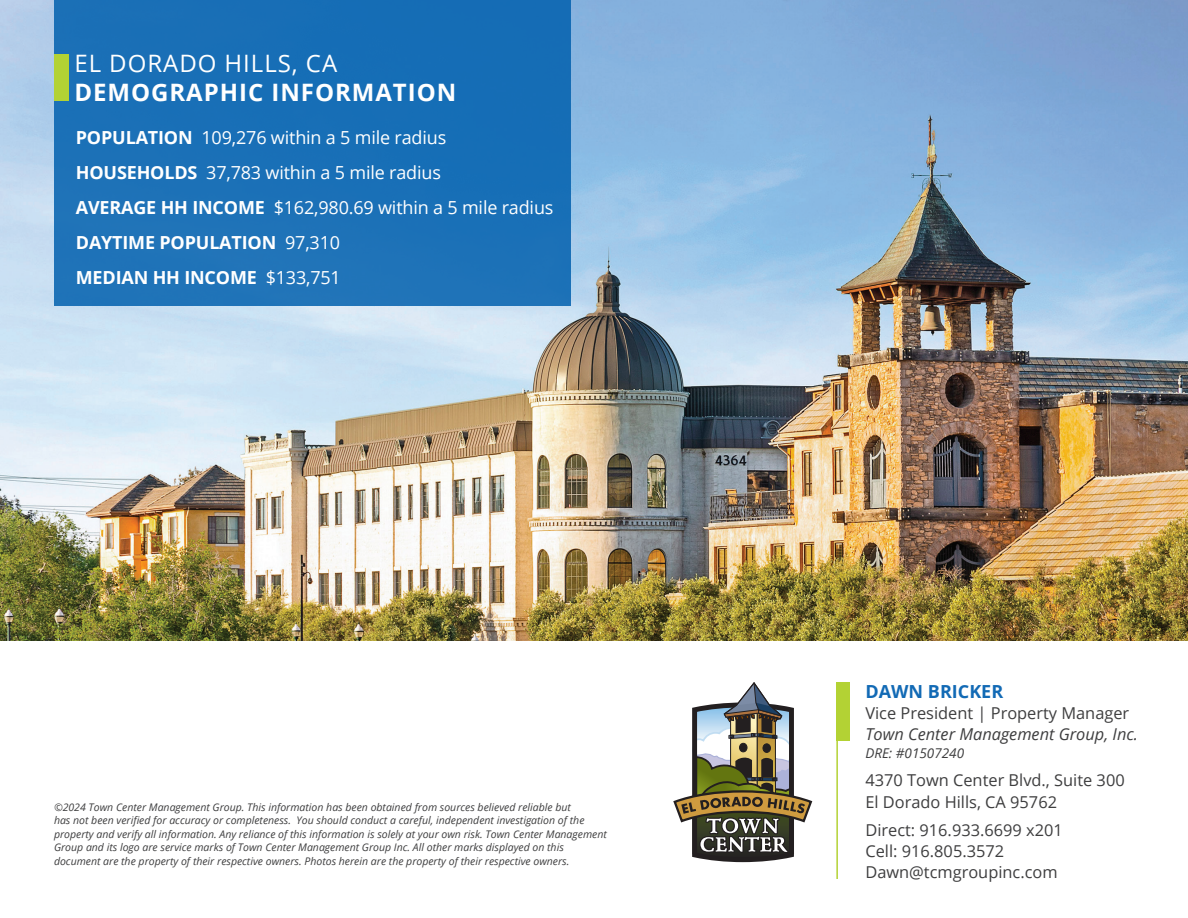
<style>
.page{position:relative;width:1188px;height:918px;background:#fff}
.page>*{position:absolute;margin:0;border:0;box-sizing:border-box;transform-origin:0 0}
.t1{font:700 24px "Open Sans";letter-spacing:.04em;color:#fff}
.t2{font:24px "Open Sans";letter-spacing:.04em;color:#fff}
.t3{font:18px/35.1px "Open Sans";letter-spacing:-.01em;color:#fff}
.t4{font:700 18px "Open Sans";color:#126ab5}
.t5{font:16.35px/21.3px "Open Sans";color:#3e3e3f}
.t6{font:italic 16.35px "Open Sans";color:#3e3e3f}
.t7{font:italic 13.5px "Open Sans";color:#3e3e3f}
.t8{font:italic 10.5px/13.5px "Open Sans";color:#3e3e3f}
.s1{font-weight:700}
</style>
<div class="page">
<img style="left:0;top:0;width:1188px;height:640px">
<div style="left:54px;top:0;width:516px;height:306px;background:#196fb7"></div>
<div style="left:54px;top:54px;width:14px;height:46px;background:#b3d234"></div>
<hr style="left:836px;top:682px;width:2px;height:197px;background:#b3d234">
<div style="left:836px;top:682px;width:14px;height:59px;background:#b3d234"></div>
<svg style="left:673px;top:682px;width:139px;height:180px"></svg>
<h1 class="t2" style="left:74px;top:47px;width:264px">EL DORADO HILLS, CA</h1>
<h1 class="t1" style="left:74px;top:76px;width:383px">DEMOGRAPHIC INFORMATION</h1>
<h2 class="t3" style="left:76px;top:119px;width:479px"><span class="s1">POPULATION</span> 109,276 within a 5 mile radius <span class="s1">HOUSEHOLDS</span> 37,783 within a 5 mile radius<br><span class="s1">AVERAGE HH INCOME</span> $162,980.69 within a 5 mile radius <span class="s1">DAYTIME POPULATION</span> 97,310<br><span class="s1">MEDIAN HH INCOME</span> $133,751</h2>
<p class="t8" style="left:54px;top:800px;width:554px">©2024 Town Center Management Group. This information has been obtained from sources believed reliable but<br>has not been verified for accuracy or completeness. You should conduct a careful, independent investigation of the property and verify all information. Any reliance of this information is solely at your own risk. Town Center Management Group and its logo are service marks of Town Center Management Group Inc. All other marks displayed on this document are the property of their respective owners. Photos herein are the property of their respective owners.</p>
<h2 class="t4" style="left:865px;top:679px;width:139px">DAWN BRICKER</h2>
<h3 class="t5" style="left:865px;top:702px;width:265px">Vice President | Property Manager</h3>
<h3 class="t6" style="left:865px;top:723px;width:274px">Town Center Management Group, Inc.</h3>
<p class="t7" style="left:865px;top:744px;width:100px">DRE: #01507240</p>
<h3 class="t5" style="left:865px;top:769px;width:261px">4370 Town Center Blvd., Suite 300<br>El Dorado Hills, CA 95762</h3>
<h3 class="t5" style="left:865px;top:819px;width:199px">Direct: 916.933.6699 x201<br>Cell: 916.805.3572<br>Dawn@tcmgroupinc.com</h3>
</div>
